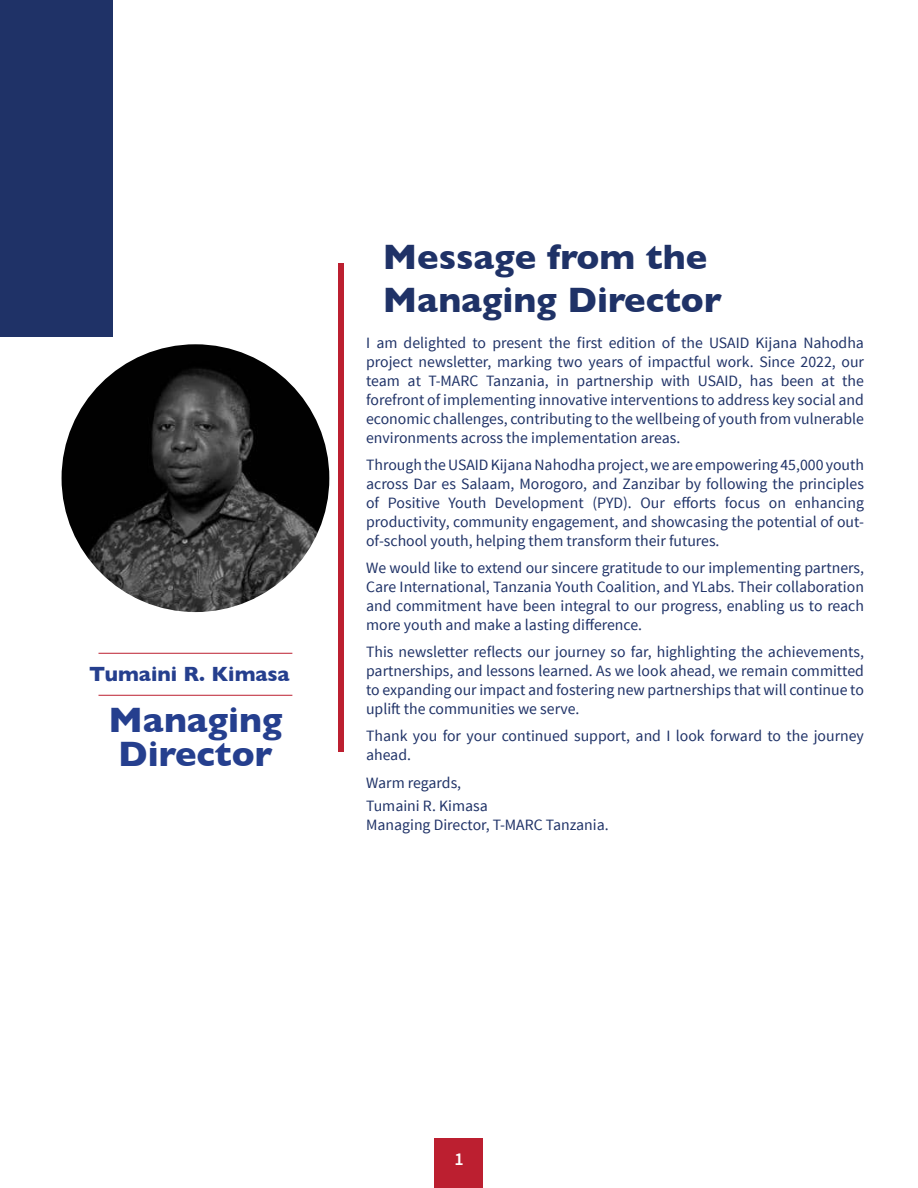
<style>
.page{position:relative;width:918px;height:1188px;background:#fff}
.page>*{position:absolute;margin:0;border:0;box-sizing:border-box;transform-origin:0 0}
.heading{font:700 36px/43.2px "Gill Sans";color:#1f3267}
.heading-2{font:700 36px "Gill Sans";color:#253f8e}
.heading-3{font:700 21px "Gill Sans";color:#253f8e}
.t1{font:600 18px "Source Sans Pro";color:#fff}
.body{font:15.75px/18.9px "Source Sans Pro";color:#1f3267;text-align:justify}
</style>
<div class="page">
<div style="left:435px;top:1138px;width:48px;height:50px;background:#bc1f30"></div>
<div style="left:0;top:0;width:113px;height:336px;background:#1f3267"></div>
<hr style="left:99px;top:653px;width:193px;height:1px;background:#bc1f30">
<hr style="left:99px;top:695px;width:193px;height:1px;background:#bc1f30">
<img style="left:61px;top:343px;width:269px;height:270px;border-radius:135px">
<div style="left:338px;top:263px;width:6px;height:489px;background:#bc1f30"></div>
<div style="left:338px;top:310px;width:6px;height:489px;background:#bc1f30"></div>
<p class="heading-3" style="left:89px;top:657px;width:202px">Tumaini R. Kimasa</p>
<p class="heading-2" style="left:108px;top:692px;width:175px">Managing</p>
<p class="heading-2" style="left:118px;top:725px;width:156px">Director</p>
<p class="heading" style="left:383px;top:235px;width:340px">Message from the<br>Managing Director</p>
<p class="body" style="left:366px;top:334px;width:499px">I am delighted to present the first edition of the USAID Kijana Nahodha project newsletter, marking two years of impactful work. Since 2022, our team at T-MARC Tanzania, in partnership with USAID, has been at the forefront of implementing innovative interventions to address key social and economic challenges, contributing to the wellbeing of youth from vulnerable environments across the implementation areas.</p>
<p class="body" style="left:366px;top:456px;width:499px">Through the USAID Kijana Nahodha project, we are empowering 45,000 youth across Dar es Salaam, Morogoro, and Zanzibar by following the principles of Positive Youth Development (PYD). Our efforts focus on enhancing productivity, community engagement, and showcasing the potential of out&shy;of-school youth, helping them transform their futures.</p>
<p class="body" style="left:366px;top:559px;width:499px">We would like to extend our sincere gratitude to our implementing partners, Care International, Tanzania Youth Coalition, and YLabs. Their collaboration and commitment have been integral to our progress, enabling us to reach more youth and make a lasting difference.</p>
<p class="body" style="left:366px;top:643px;width:499px">This newsletter reflects our journey so far, highlighting the achievements, partnerships, and lessons learned. As we look ahead, we remain committed to expanding our impact and fostering new partnerships that will continue to uplift the communities we serve.</p>
<p class="body" style="left:366px;top:727px;width:499px">Thank you for your continued support, and I look forward to the journey ahead.</p>
<p class="body" style="left:366px;top:773px;width:97px">Warm regards,</p>
<p class="body" style="left:366px;top:796px;width:123px">Tumaini R. Kimasa</p>
<p class="body" style="left:366px;top:815px;width:244px">Managing Director, T-MARC Tanzania.</p>
<p class="t1" style="left:454px;top:1147px;width:11px">1</p>
</div>
